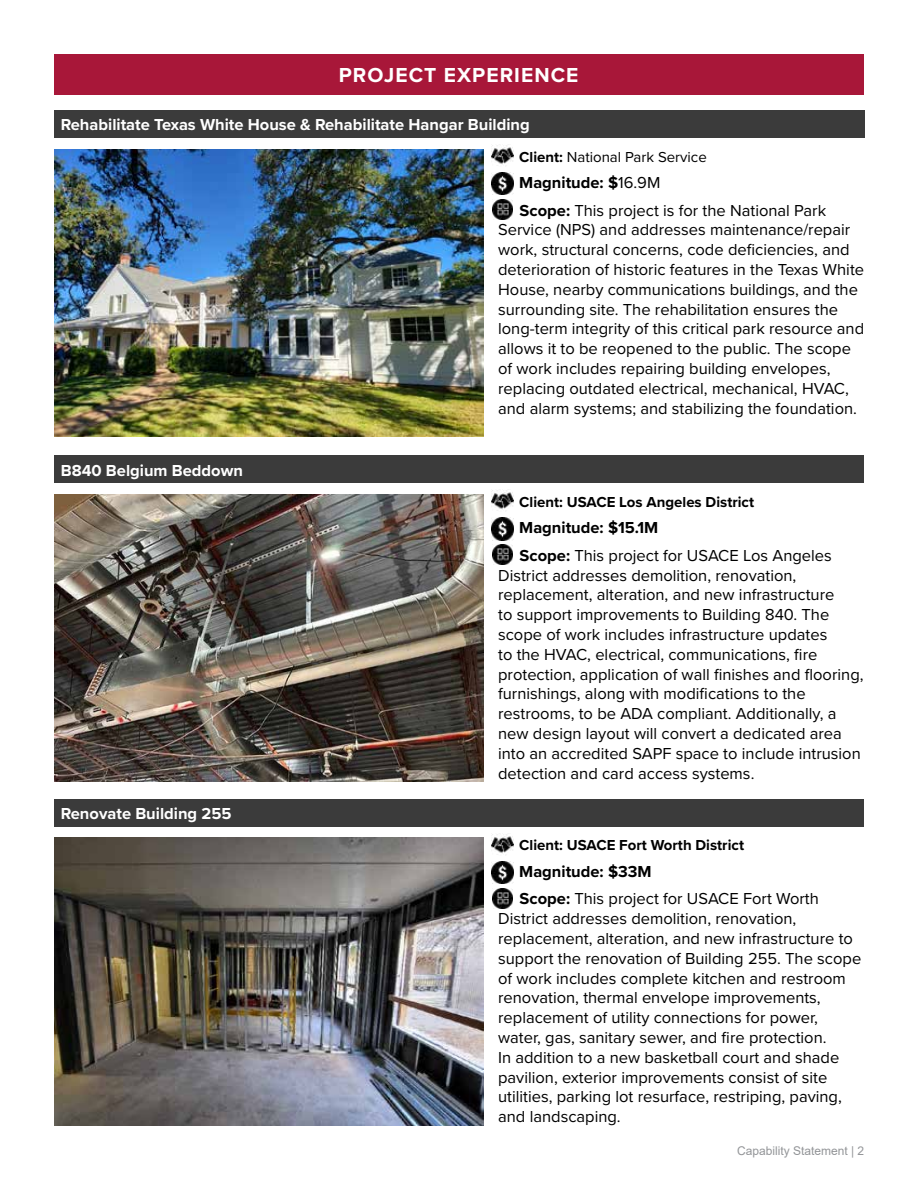
<style>
.page{position:relative;width:918px;height:1188px;background:#fff}
.page>*{position:absolute;margin:0;border:0;box-sizing:border-box;transform-origin:0 0}
.t1{font:700 21px "Proxima Nova";letter-spacing:.05em;color:#fff}
.t2{font:16.5px/19.8px "Proxima Nova";color:#000}
.t3{font:700 16.5px "Proxima Nova";color:#fff}
.t4{font:700 16.5px "Proxima Nova";color:#000}
.t5{font:700 15px "Proxima Nova";color:#000}
.t6{font:15px "Proxima Nova";color:#000}
.t7{font:12px "Arial";color:#939598}
.s1{font-weight:700}
.s2{font-weight:400}
</style>
<div class="page">
<div style="left:54px;top:54px;width:809px;height:40px;background:#a81739"></div>
<div style="left:54px;top:110px;width:810px;height:27px;background:#3b3b3b"></div>
<div style="left:54px;top:455px;width:809px;height:28px;background:#3b3b3b"></div>
<div style="left:54px;top:799px;width:810px;height:27px;background:#3b3b3b"></div>
<img style="left:54px;top:149px;width:430px;height:287px">
<img style="left:54px;top:494px;width:430px;height:288px">
<img style="left:54px;top:838px;width:430px;height:287px">
<img style="left:491px;top:145px;width:23px;height:21px">
<img style="left:491px;top:490px;width:23px;height:21px">
<img style="left:491px;top:834px;width:23px;height:21px">
<img style="left:491px;top:172px;width:23px;height:23px">
<img style="left:491px;top:518px;width:23px;height:22px">
<img style="left:491px;top:861px;width:23px;height:23px">
<img style="left:493px;top:200px;width:19px;height:19px">
<img style="left:493px;top:545px;width:19px;height:20px">
<img style="left:493px;top:888px;width:19px;height:20px">
<p class="t1" style="left:339px;top:60px;width:241px">PROJECT EXPERIENCE</p>
<p class="t3" style="left:61px;top:113px;width:471px">Rehabilitate Texas White House &amp; Rehabilitate Hangar Building</p>
<p class="t6" style="left:519px;top:145px;width:189px"><span class="s1">Client:</span> National Park Service</p>
<p class="t4" style="left:519px;top:170px;width:143px">Magnitude: $<span class="s2">16.9M</span></p>
<p class="t3" style="left:61px;top:458px;width:184px">B840 Belgium Beddown</p>
<p class="t3" style="left:61px;top:801px;width:172px">Renovate Building 255</p>
<p class="t2" style="left:498px;top:199px;width:368px;text-indent:21px"><span class="s1">Scope:</span> This project is for the National Park Service (NPS) and addresses maintenance/repair work, structural concerns, code deficiencies, and deterioration of historic features in the Texas White House, nearby communications buildings, and the surrounding site. The rehabilitation ensures the long-term integrity of this critical park resource and allows it to be reopened to the public. The scope of work includes repairing building envelopes, replacing outdated electrical, mechanical, HVAC, and alarm systems; and stabilizing the foundation.</p>
<p class="t5" style="left:519px;top:491px;width:236px">Client: USACE Los Angeles District</p>
<p class="t4" style="left:519px;top:515px;width:141px">Magnitude: $15.1M</p>
<p class="t2" style="left:498px;top:545px;width:367px;text-indent:21px"><span class="s1">Scope:</span> This project for USACE Los Angeles District addresses demolition, renovation, replacement, alteration, and new infrastructure<br>to support improvements to Building 840. The scope of work includes infrastructure updates<br>to the HVAC, electrical, communications, fire protection, application of wall finishes and flooring, furnishings, along with modifications to the restrooms, to be ADA compliant. Additionally, a new design layout will convert a dedicated area into an accredited SAPF space to include intrusion detection and card access systems.</p>
<p class="t5" style="left:519px;top:834px;width:226px">Client: USACE Fort Worth District</p>
<p class="t4" style="left:519px;top:859px;width:134px">Magnitude: $33M</p>
<p class="t2" style="left:498px;top:888px;width:365px;text-indent:21px"><span class="s1">Scope:</span> This project for USACE Fort Worth District addresses demolition, renovation, replacement, alteration, and new infrastructure to support the renovation of Building 255. The scope of work includes complete kitchen and restroom renovation, thermal envelope improvements, replacement of utility connections for power, water, gas, sanitary sewer, and fire protection.<br>In addition to a new basketball court and shade pavilion, exterior improvements consist of site utilities, parking lot resurface, restriping, paving, and landscaping.</p>
<p class="t7" style="left:737px;top:1143px;width:129px">Capability Statement | 2</p>
</div>
